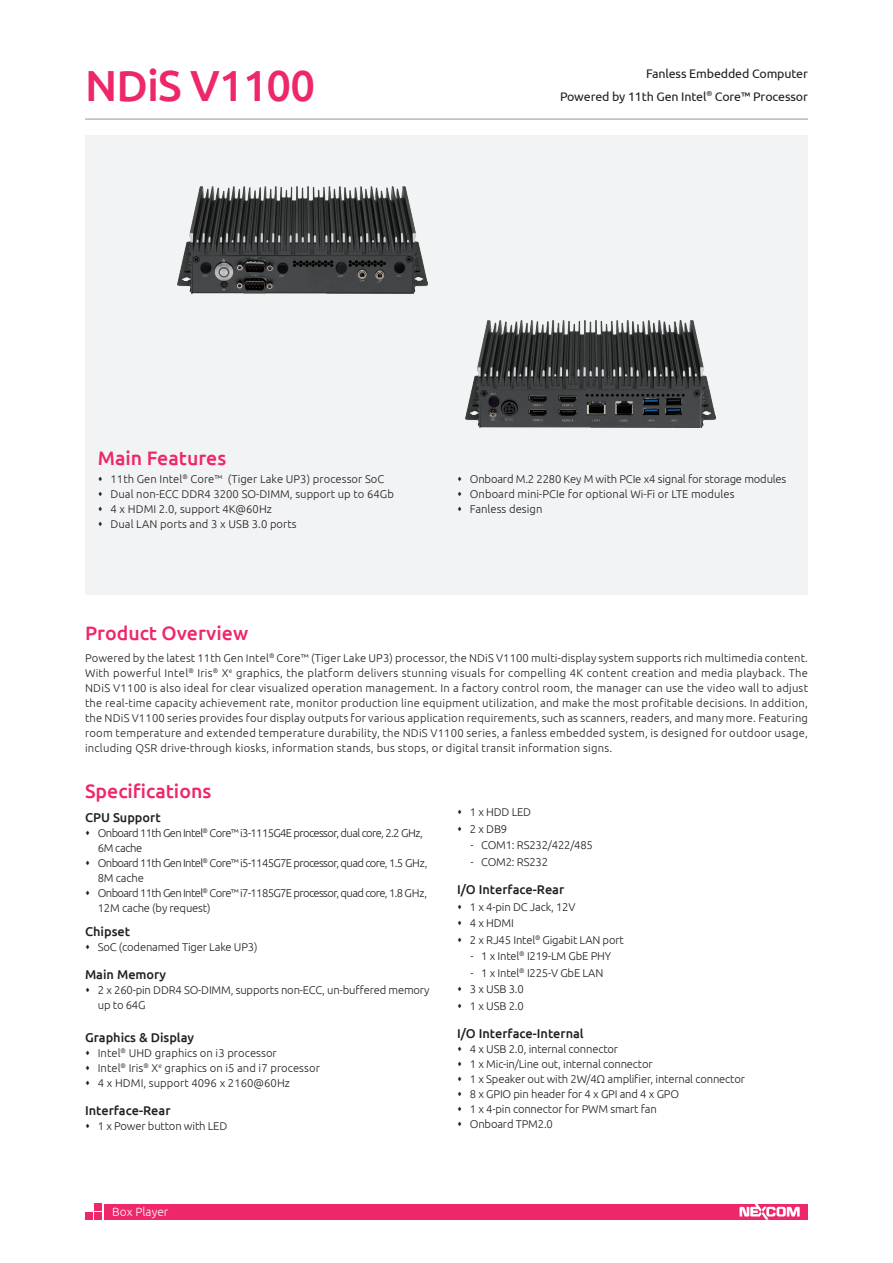
<style>
.page{position:relative;width:893px;height:1263px;background:#fff}
.page>*{position:absolute;margin:0;border:0;box-sizing:border-box;transform-origin:0 0}
.model_name{font:500 43.5px "Ubuntu";letter-spacing:-.02em;color:#ed2769}
.t1{font:500 19.5px "Ubuntu";color:#ed2769}
.item{font:500 12.75px "Ubuntu";color:#231f20}
.model_describe{font:12.45px "Ubuntu";letter-spacing:-.01em;color:#231f20}
.t2{font:300 12px "Ubuntu";color:#fff}
.product_overview{font:300 11.25px/15px "Ubuntu";letter-spacing:-.015em;color:#231f20}
.product_overview-2{font:300 11.25px "Ubuntu";letter-spacing:.005em;color:#231f20}
.product_overview-3{font:300 11.25px/15px "Ubuntu";letter-spacing:-.055em;color:#231f20}
</style>
<div class="page">
<div style="left:85px;top:136px;width:723px;height:459px;background:#f2f3f4"></div>
<div style="left:104px;top:1204px;width:704px;height:15px;background:#ed2769"></div>
<div style="left:94px;top:1203px;width:7px;height:7px;background:#ed2769"></div>
<div style="left:94px;top:1213px;width:7px;height:7px;background:#ed2769"></div>
<div style="left:85px;top:1213px;width:7px;height:7px;background:#ed2769"></div>
<svg style="left:739px;top:1204px;width:61px;height:15px"></svg>
<hr style="left:85px;top:119px;width:723px;height:1px;background:#939598">
<img style="left:177px;top:186px;width:251px;height:108px">
<img style="left:465px;top:320px;width:251px;height:108px">
<p class="model_name" style="left:85px;top:58px;width:232px">NDiS V1100</p>
<p class="model_describe" style="left:646px;top:66px;width:163px">Fanless Embedded Computer</p>
<p class="model_describe" style="left:560px;top:89px;width:249px">Powered by 11th Gen Intel<sup>®</sup> Core™ Processor</p>
<h2 class="t1" style="left:98px;top:446px;width:130px">Main Features</h2>
<p class="product_overview-2" style="left:111px;top:472px;width:275px">11th Gen Intel<sup>®</sup> Core™ (Tiger Lake UP3) processor SoC</p>
<p class="product_overview-2" style="left:111px;top:487px;width:285px">Dual non-ECC DDR4 3200 SO-DIMM, support up to 64Gb</p>
<p class="product_overview-2" style="left:111px;top:502px;width:163px">4 x HDMI 2.0, support 4K@60Hz</p>
<p class="product_overview-2" style="left:111px;top:517px;width:188px">Dual LAN ports and 3 x USB 3.0 ports</p>
<p class="product_overview" style="left:470px;top:471px;width:318px">Onboard M.2 2280 Key M with PCIe x4 signal for storage modules</p>
<p class="product_overview-2" style="left:470px;top:487px;width:266px">Onboard mini-PCIe for optional Wi-Fi or LTE modules</p>
<p class="product_overview-2" style="left:470px;top:502px;width:74px">Fanless design</p>
<p class="t1" style="left:85px;top:621px;width:165px">Product Overview</p>
<p class="product_overview" style="left:85px;top:650px;width:724px;text-align:justify">Powered by the latest 11th Gen Intel<sup>®</sup> Core™ (Tiger Lake UP3) processor, the NDiS V1100 multi-display system supports rich multimedia content.<br>With powerful Intel<sup>®</sup> Iris<sup>®</sup> X<sup>e</sup> graphics, the platform delivers stunning visuals for compelling 4K content creation and media playback. The NDiS V1100 is also ideal for clear visualized operation management. In a factory control room, the manager can use the video wall to adjust the real-time capacity achievement rate, monitor production line equipment utilization, and make the most profitable decisions. In addition, the NDiS V1100 series provides four display outputs for various application requirements, such as scanners, readers, and many more. Featuring room temperature and extended temperature durability, the NDiS V1100 series, a fanless embedded system, is designed for outdoor usage, including QSR drive-through kiosks, information stands, bus stops, or digital transit information signs.</p>
<p class="t1" style="left:85px;top:779px;width:128px">Specifications</p>
<p class="item" style="left:85px;top:809px;width:77px">CPU Support</p>
<p class="product_overview-3" style="left:98px;top:825px;width:327px">Onboard 11th Gen Intel<sup>®</sup> Core™ i3-1115G4E processor, dual core, 2.2 GHz,<br>6M cache</p>
<p class="product_overview-3" style="left:98px;top:855px;width:331px">Onboard 11th Gen Intel<sup>®</sup> Core™ i5-1145G7E processor, quad core, 1.5 GHz,<br>8M cache</p>
<p class="product_overview-3" style="left:98px;top:885px;width:331px">Onboard 11th Gen Intel<sup>®</sup> Core™ i7-1185G7E processor, quad core, 1.8 GHz,<br>12M cache (by request)</p>
<p class="item" style="left:85px;top:923px;width:47px">Chipset</p>
<p class="product_overview" style="left:98px;top:939px;width:161px">SoC (codenamed Tiger Lake UP3)</p>
<p class="item" style="left:85px;top:967px;width:83px">Main Memory</p>
<p class="product_overview" style="left:98px;top:982px;width:333px">2 x 260-pin DDR4 SO-DIMM, supports non-ECC, un-buffered memory up to 64G</p>
<p class="item" style="left:85px;top:1029px;width:110px">Graphics &amp; Display</p>
<p class="product_overview-2" style="left:98px;top:1046px;width:181px">Intel<sup>®</sup> UHD graphics on i3 processor</p>
<p class="product_overview-2" style="left:98px;top:1061px;width:224px">Intel<sup>®</sup> Iris<sup>®</sup> X<sup>e</sup> graphics on i5 and i7 processor</p>
<p class="product_overview-2" style="left:98px;top:1076px;width:194px">4 x HDMI, support 4096 x 2160@60Hz</p>
<p class="item" style="left:85px;top:1103px;width:87px">Interface-Rear</p>
<p class="product_overview" style="left:98px;top:1118px;width:131px">1 x Power button with LED</p>
<p class="product_overview" style="left:470px;top:804px;width:63px">1 x HDD LED</p>
<p class="product_overview" style="left:470px;top:821px;width:39px">2 x DB9</p>
<p class="product_overview" style="left:471px;top:837px;width:124px">- COM1: RS232/422/485</p>
<p class="product_overview" style="left:471px;top:854px;width:79px">- COM2: RS232</p>
<p class="item" style="left:457px;top:881px;width:109px">I/O Interface-Rear</p>
<p class="product_overview" style="left:470px;top:899px;width:107px">1 x 4-pin DC Jack, 12V</p>
<p class="product_overview" style="left:470px;top:915px;width:46px">4 x HDMI</p>
<p class="product_overview" style="left:470px;top:932px;width:155px">2 x RJ45 Intel<sup>®</sup> Gigabit LAN port</p>
<p class="product_overview" style="left:471px;top:948px;width:142px">- 1 x Intel<sup>®</sup> I219-LM GbE PHY</p>
<p class="product_overview" style="left:471px;top:965px;width:134px">- 1 x Intel<sup>®</sup> I225-V GbE LAN</p>
<p class="product_overview" style="left:470px;top:981px;width:55px">3 x USB 3.0</p>
<p class="product_overview" style="left:470px;top:998px;width:55px">1 x USB 2.0</p>
<p class="item" style="left:457px;top:1025px;width:128px">I/O Interface-Internal</p>
<p class="product_overview" style="left:470px;top:1041px;width:150px">4 x USB 2.0, internal connector</p>
<p class="product_overview" style="left:470px;top:1056px;width:184px">1 x Mic-in/Line out, internal connector</p>
<p class="product_overview" style="left:470px;top:1071px;width:277px">1 x Speaker out with 2W/4Ω amplifier, internal connector</p>
<p class="product_overview" style="left:470px;top:1086px;width:211px">8 x GPIO pin header for 4 x GPI and 4 x GPO</p>
<p class="product_overview" style="left:470px;top:1101px;width:188px">1 x 4-pin connector for PWM smart fan</p>
<p class="product_overview" style="left:470px;top:1116px;width:85px">Onboard TPM2.0</p>
<p class="t2" style="left:112px;top:1204px;width:58px">Box Player</p>
</div>
